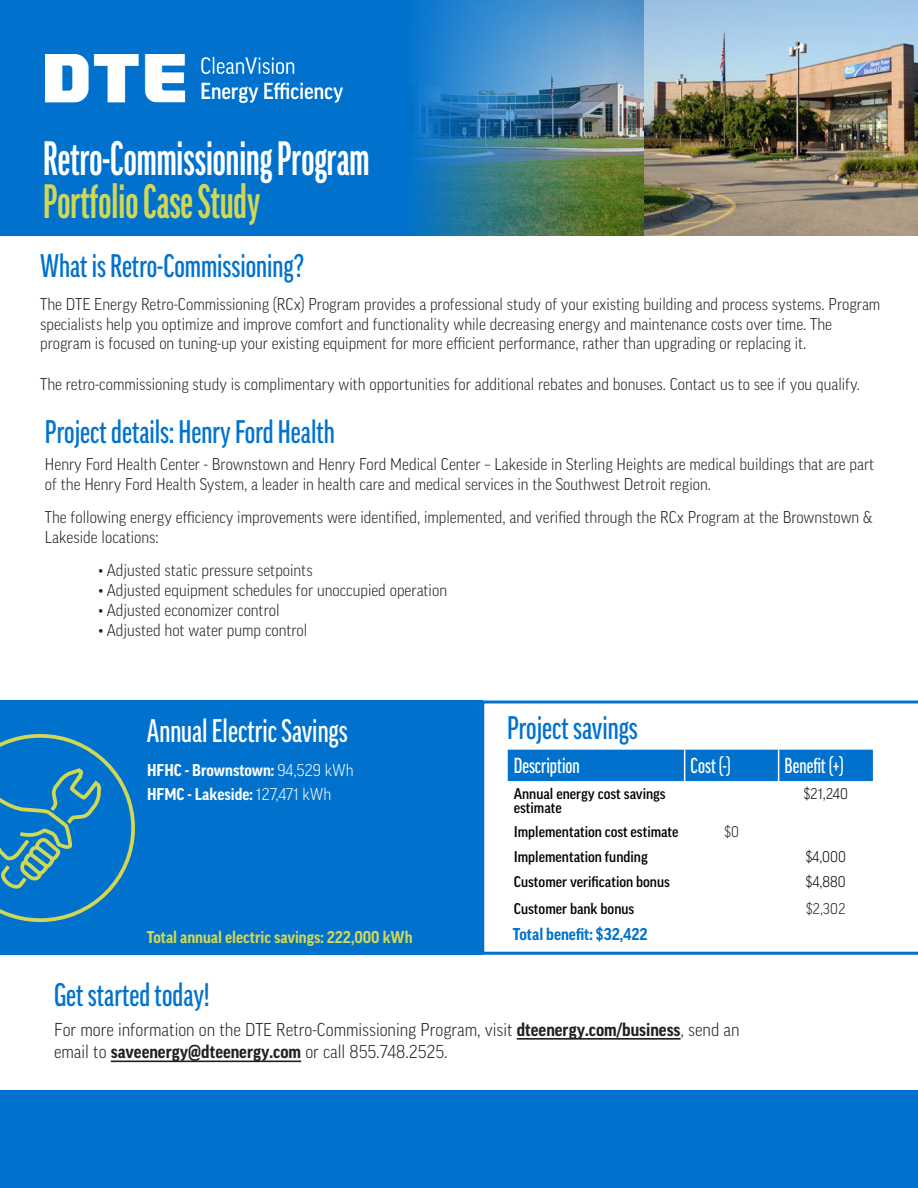
<style>
.page{position:relative;width:918px;height:1188px;background:#fff}
.page>*{position:absolute;margin:0;border:0;box-sizing:border-box;transform-origin:0 0}
.t1{font:700 46.5px/43.5px "Good Pro Comp";color:#fff}
.t2{font:500 extra-condensed 31.5px "Good Pro";color:#0072ce}
.t3{font:500 extra-condensed 31.5px "Good Pro";color:#fff}
.t4{font:500 extra-condensed 21px "Good Pro";color:#fff}
.t5{font:300 18px/22.5px "Good Pro Narr";color:#231f20}
.t6{font:300 16.5px/19.5px "Good Pro Narr";color:#231f20}
.t7{font:700 16.5px "Good Pro Narr";color:#fff}
.t8{font:700 16.5px "Good Pro Narr";color:#d1d854}
.t9{font:700 16.5px "Good Pro Narr";color:#0072ce}
.t10{font:500 15px/13.5px "Good Pro Narr";color:#040503}
.t11{font:300 15px "Good Pro Narr";color:#040503}
.t12{font:300 15px "Good Pro Narr";color:#231f20}
.s1{color:#d1d854}
.s2{font-weight:300}
.s3{font-weight:700}
</style>
<div class="page">
<img style="left:892px;top:0;width:26px;height:235px">
<div style="left:0;top:700px;width:483px;height:255px;background:#0072ce"></div>
<div style="left:0;top:1090px;width:918px;height:98px;background:#0072ce"></div>
<img style="left:0;top:0;width:892px;height:235px">
<img style="left:45px;top:54px;width:297px;height:49px">
<svg style="left:483px;top:700px;width:435px;height:255px"></svg>
<svg style="left:0;top:734px;width:135px;height:188px"></svg>
<div style="left:508px;top:750px;width:365px;height:31px;background:#0072ce"></div>
<hr style="left:684px;top:750px;width:1px;height:31px;background:#fff">
<hr style="left:778px;top:750px;width:1px;height:31px;background:#fff">
<hr style="left:507px;top:781px;width:1px;height:37px;background:#fff">
<hr style="left:684px;top:781px;width:1px;height:37px;background:#fff">
<hr style="left:778px;top:781px;width:1px;height:37px;background:#fff">
<hr style="left:872px;top:781px;width:2px;height:37px;background:#fff">
<hr style="left:507px;top:818px;width:178px;height:2px;background:#fff">
<hr style="left:685px;top:818px;width:94px;height:2px;background:#fff">
<hr style="left:779px;top:818px;width:95px;height:2px;background:#fff">
<hr style="left:872px;top:820px;width:2px;height:23px;background:#fff">
<hr style="left:507px;top:843px;width:178px;height:2px;background:#fff">
<hr style="left:685px;top:843px;width:94px;height:2px;background:#fff">
<hr style="left:779px;top:843px;width:95px;height:2px;background:#fff">
<hr style="left:872px;top:845px;width:2px;height:23px;background:#fff">
<hr style="left:507px;top:868px;width:178px;height:2px;background:#fff">
<svg style="left:507px;top:820px;width:1px;height:75px"></svg>
<hr style="left:685px;top:868px;width:94px;height:2px;background:#fff">
<svg style="left:684px;top:820px;width:1px;height:75px"></svg>
<hr style="left:779px;top:868px;width:95px;height:2px;background:#fff">
<svg style="left:778px;top:820px;width:1px;height:75px"></svg>
<hr style="left:872px;top:870px;width:2px;height:25px;background:#fff">
<hr style="left:507px;top:895px;width:178px;height:1px;background:#fff">
<hr style="left:507px;top:896px;width:1px;height:38px;background:#fff">
<hr style="left:685px;top:895px;width:94px;height:1px;background:#fff">
<hr style="left:684px;top:896px;width:1px;height:38px;background:#fff">
<hr style="left:779px;top:895px;width:95px;height:1px;background:#fff">
<hr style="left:778px;top:896px;width:1px;height:38px;background:#fff">
<hr style="left:872px;top:896px;width:2px;height:38px;background:#fff">
<hr style="left:507px;top:934px;width:178px;height:2px;background:#fff">
<hr style="left:685px;top:934px;width:94px;height:2px;background:#fff">
<hr style="left:779px;top:934px;width:95px;height:2px;background:#fff">
<hr style="left:517px;top:1038px;width:164px;height:2px;background:#231f20">
<hr style="left:111px;top:1060px;width:190px;height:2px;background:#231f20">
<p class="t1" style="left:43px;top:136px;width:328px">Retro-Commissioning Program<br><span class="s1">Portfolio Case Study</span></p>
<p class="t2" style="left:40px;top:249px;width:265px">What is Retro-Commissioning?</p>
<p class="t6" style="left:40px;top:295px;width:842px">The DTE Energy Retro-Commissioning (RCx) Program provides a professional study of your existing building and process systems. Program specialists help you optimize and improve comfort and functionality while decreasing energy and maintenance costs over time. The program is focused on tuning-up your existing equipment for more efficient performance, rather than upgrading or replacing it.</p>
<p class="t6" style="left:40px;top:374px;width:821px">The retro-commissioning study is complimentary with opportunities for additional rebates and bonuses. Contact us to see if you qualify.</p>
<p class="t2" style="left:45px;top:415px;width:291px">Project details: Henry Ford Health</p>
<p class="t6" style="left:45px;top:454px;width:831px">Henry Ford Health Center - Brownstown and Henry Ford Medical Center – Lakeside in Sterling Heights are medical buildings that are part of the Henry Ford Health System, a leader in health care and medical services in the Southwest Detroit region.</p>
<p class="t6" style="left:45px;top:507px;width:829px">The following energy efficiency improvements were identified, implemented, and verified through the RCx Program at the Brownstown &amp;<br>Lakeside locations:</p>
<p class="t6" style="left:99px;top:561px;width:215px">• Adjusted static pressure setpoints</p>
<p class="t6" style="left:99px;top:580px;width:350px">• Adjusted equipment schedules for unoccupied operation</p>
<p class="t6" style="left:99px;top:600px;width:182px">• Adjusted economizer control</p>
<p class="t6" style="left:99px;top:620px;width:210px">• Adjusted hot water pump control</p>
<p class="t3" style="left:147px;top:713px;width:202px">Annual Electric Savings</p>
<p class="t7" style="left:147px;top:760px;width:208px">HFHC - Brownstown: <span class="s2">94,529 kWh</span></p>
<p class="t7" style="left:147px;top:785px;width:186px">HFMC - Lakeside: <span class="s2">127,471 kWh</span></p>
<p class="t2" style="left:507px;top:710px;width:132px">Project savings</p>
<p class="t4" style="left:514px;top:754px;width:68px">Description</p>
<p class="t4" style="left:691px;top:754px;width:42px">Cost (-)</p>
<p class="t4" style="left:785px;top:754px;width:61px">Benefit (+)</p>
<p class="t10" style="left:514px;top:787px;width:154px">Annual energy cost savings estimate</p>
<p class="t11" style="left:804px;top:785px;width:46px">$21,240</p>
<p class="t10" style="left:514px;top:825px;width:166px">Implementation cost estimate</p>
<p class="t12" style="left:724px;top:823px;width:16px">$0</p>
<p class="t10" style="left:514px;top:850px;width:135px">Implementation funding</p>
<p class="t11" style="left:806px;top:848px;width:42px">$4,000</p>
<p class="t10" style="left:514px;top:875px;width:158px">Customer verification bonus</p>
<p class="t11" style="left:806px;top:873px;width:41px">$4,880</p>
<p class="t10" style="left:514px;top:901px;width:122px">Customer bank bonus</p>
<p class="t12" style="left:806px;top:900px;width:41px">$2,302</p>
<p class="t8" style="left:147px;top:928px;width:267px">Total annual electric savings: 222,000 kWh</p>
<p class="t9" style="left:513px;top:925px;width:136px">Total benefit: $32,422</p>
<p class="t2" style="left:54px;top:978px;width:157px">Get started today!</p>
<p class="t5" style="left:54px;top:1018px;width:687px">For more information on the DTE Retro-Commissioning Program, visit <span class="s3">dteenergy.com/business</span>, send an email to <span class="s3">saveenergy@dteenergy.com</span> or call 855.748.2525.</p>
</div>
